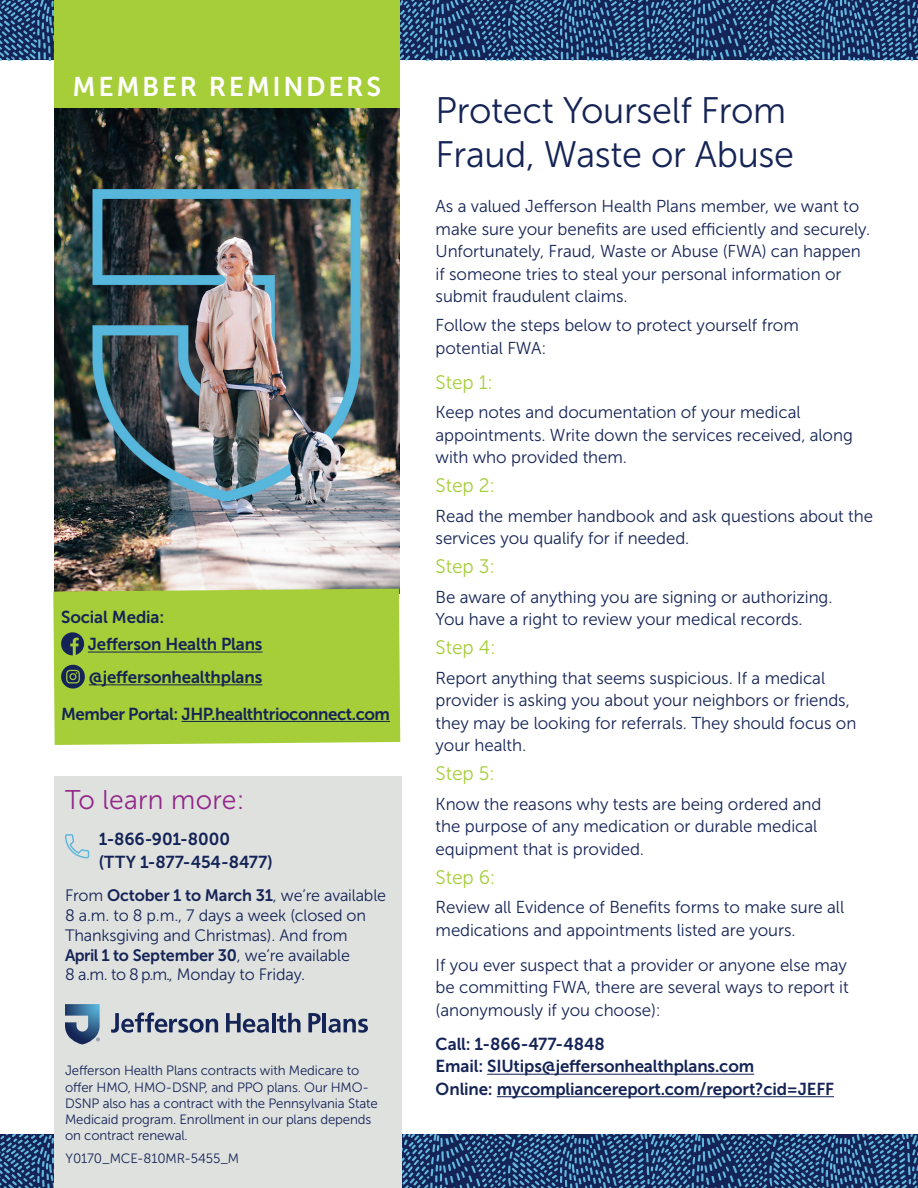
<style>
.page{position:relative;width:918px;height:1188px;background:#fff}
.page>*{position:absolute;margin:0;border:0;box-sizing:border-box;transform-origin:0 0}
.Content_-_Header-H2{font:36.75px/44.1px "Museo Sans 300";letter-spacing:-.01em;color:#152456}
.Content_-_Section_Headers-H1{font:27px "Museo Sans 700";letter-spacing:.1em;color:#fff}
.Content_-_Body-P{font:27px "Museo Sans 300";letter-spacing:.01em;color:#932789}
.Content_-_Body-P-2{font:19.5px "Museo Sans 300";letter-spacing:-.005em;color:#a6ce39}
.Content_-_Body-P-3{font:17.25px/22.5px "Museo Sans 300";letter-spacing:-.005em;color:#152456}
.Content_-_Body-P-4{font:17.25px/22.5px "Museo Sans 700";letter-spacing:-.01em;color:#152456}
.Content_-_Body-P-5{font:16.5px/19.8px "Museo Sans 300";letter-spacing:-.01em;color:#152456}
.Content_-_Body-P-6{font:13.5px/16.2px "Museo Sans 300";letter-spacing:-.01em;color:#152456}
.s1{font-family:"Museo Sans 700"}
</style>
<div class="page">
<svg style="left:0;top:0;width:918px;height:60px;fill:#152456"></svg>
<svg style="left:0;top:1134px;width:918px;height:54px;fill:#152557"></svg>
<div style="left:54px;top:0;width:346px;height:109px;background:#a6ce39"></div>
<img style="left:54px;top:109px;width:346px;height:480px">
<div style="left:53px;top:589px;width:347px;height:156px;background:#a6ce39"></div>
<div style="left:54px;top:777px;width:348px;height:411px;background:#dfe1df"></div>
<svg style="left:65px;top:1004px;width:35px;height:41px"></svg>
<svg style="left:111px;top:1013px;width:107px;height:20px"></svg>
<svg style="left:277px;top:1013px;width:24px;height:20px"></svg>
<hr style="left:272px;top:1013px;width:3px;height:19px;background:#152456">
<hr style="left:323px;top:1013px;width:3px;height:19px;background:#152456">
<svg style="left:329px;top:1019px;width:39px;height:14px"></svg>
<svg style="left:226px;top:1013px;width:43px;height:20px"></svg>
<svg style="left:308px;top:1013px;width:13px;height:19px"></svg>
<svg style="left:61px;top:632px;width:23px;height:23px"></svg>
<hr style="left:88px;top:652px;width:175px;height:1px;background:#152456">
<svg style="left:61px;top:665px;width:24px;height:24px"></svg>
<hr style="left:89px;top:684px;width:173px;height:1px;background:#152456">
<svg style="left:65px;top:834px;width:24px;height:24px"></svg>
<hr style="left:487px;top:1074px;width:267px;height:1px;background:#152456">
<hr style="left:497px;top:1096px;width:337px;height:1px;background:#152456">
<hr style="left:182px;top:721px;width:208px;height:1px;background:#152456">
<h1 class="Content_-_Section_Headers-H1" style="left:73px;top:72px;width:310px">MEMBER REMINDERS</h1>
<p class="Content_-_Body-P-4" style="left:61px;top:606px;width:105px">Social Media:</p>
<p class="Content_-_Body-P-4" style="left:88px;top:633px;width:176px">Jefferson Health Plans</p>
<p class="Content_-_Body-P-4" style="left:89px;top:666px;width:175px">@jeffersonhealthplans</p>
<p class="Content_-_Body-P-4" style="left:61px;top:702px;width:331px">Member Portal: JHP.healthtrioconnect.com</p>
<p class="Content_-_Body-P" style="left:65px;top:786px;width:181px">To learn more:</p>
<p class="Content_-_Body-P-4" style="left:99px;top:828px;width:175px">1-866-901-8000<br>(TTY 1-877-454-8477)</p>
<p class="Content_-_Body-P-5" style="left:65px;top:886px;width:323px">From <span class="s1">October 1 to March 31</span>, we’re available 8 a.m. to 8 p.m., 7 days a week (closed on Thanksgiving and Christmas). And from<br><span class="s1">April 1 to September 30</span>, we’re available<br>8 a.m. to 8 p.m., Monday to Friday.</p>
<p class="Content_-_Body-P-6" style="left:65px;top:1063px;width:314px">Jefferson Health Plans contracts with Medicare to offer HMO, HMO-DSNP, and PPO plans. Our HMO-DSNP also has a contract with the Pennsylvania State Medicaid program. Enrollment in our plans depends on contract renewal.</p>
<p class="Content_-_Body-P-6" style="left:66px;top:1150px;width:175px">Y0170_MCE-810MR-5455_M</p>
<h2 class="Content_-_Header-H2" style="left:436px;top:88px;width:360px">Protect Yourself From<br>Fraud, Waste or Abuse</h2>
<p class="Content_-_Body-P-3" style="left:436px;top:195px;width:436px">As a valued Jefferson Health Plans member, we want to make sure your benefits are used efficiently and securely.<br>Unfortunately, Fraud, Waste or Abuse (FWA) can happen if someone tries to steal your personal information or submit fraudulent claims.</p>
<p class="Content_-_Body-P-3" style="left:436px;top:314px;width:365px">Follow the steps below to protect yourself from potential FWA:</p>
<p class="Content_-_Body-P-2" style="left:436px;top:372px;width:59px">Step 1:</p>
<p class="Content_-_Body-P-3" style="left:436px;top:401px;width:419px">Keep notes and documentation of your medical appointments. Write down the services received, along with who provided them.</p>
<p class="Content_-_Body-P-2" style="left:436px;top:475px;width:61px">Step 2:</p>
<p class="Content_-_Body-P-3" style="left:436px;top:505px;width:439px">Read the member handbook and ask questions about the services you qualify for if needed.</p>
<p class="Content_-_Body-P-2" style="left:436px;top:556px;width:61px">Step 3:</p>
<p class="Content_-_Body-P-3" style="left:436px;top:586px;width:398px">Be aware of anything you are signing or authorizing.<br>You have a right to review your medical records.</p>
<p class="Content_-_Body-P-2" style="left:436px;top:637px;width:62px">Step 4:</p>
<p class="Content_-_Body-P-3" style="left:436px;top:667px;width:422px">Report anything that seems suspicious. If a medical provider is asking you about your neighbors or friends, they may be looking for referrals. They should focus on your health.</p>
<p class="Content_-_Body-P-2" style="left:436px;top:763px;width:61px">Step 5:</p>
<p class="Content_-_Body-P-3" style="left:436px;top:793px;width:387px">Know the reasons why tests are being ordered and the purpose of any medication or durable medical equipment that is provided.</p>
<p class="Content_-_Body-P-2" style="left:436px;top:867px;width:61px">Step 6:</p>
<p class="Content_-_Body-P-3" style="left:436px;top:896px;width:410px">Review all Evidence of Benefits forms to make sure all medications and appointments listed are yours.</p>
<p class="Content_-_Body-P-3" style="left:436px;top:954px;width:415px;text-align:justify">If you ever suspect that a provider or anyone else may be committing FWA, there are several ways to report it (anonymously if you choose):</p>
<p class="Content_-_Body-P-4" style="left:436px;top:1033px;width:171px">Call: 1-866-477-4848</p>
<p class="Content_-_Body-P-4" style="left:436px;top:1055px;width:320px">Email: SIUtips@jeffersonhealthplans.com</p>
<p class="Content_-_Body-P-4" style="left:436px;top:1078px;width:400px">Online: mycompliancereport.com/report?cid=JEFF</p>
</div>
